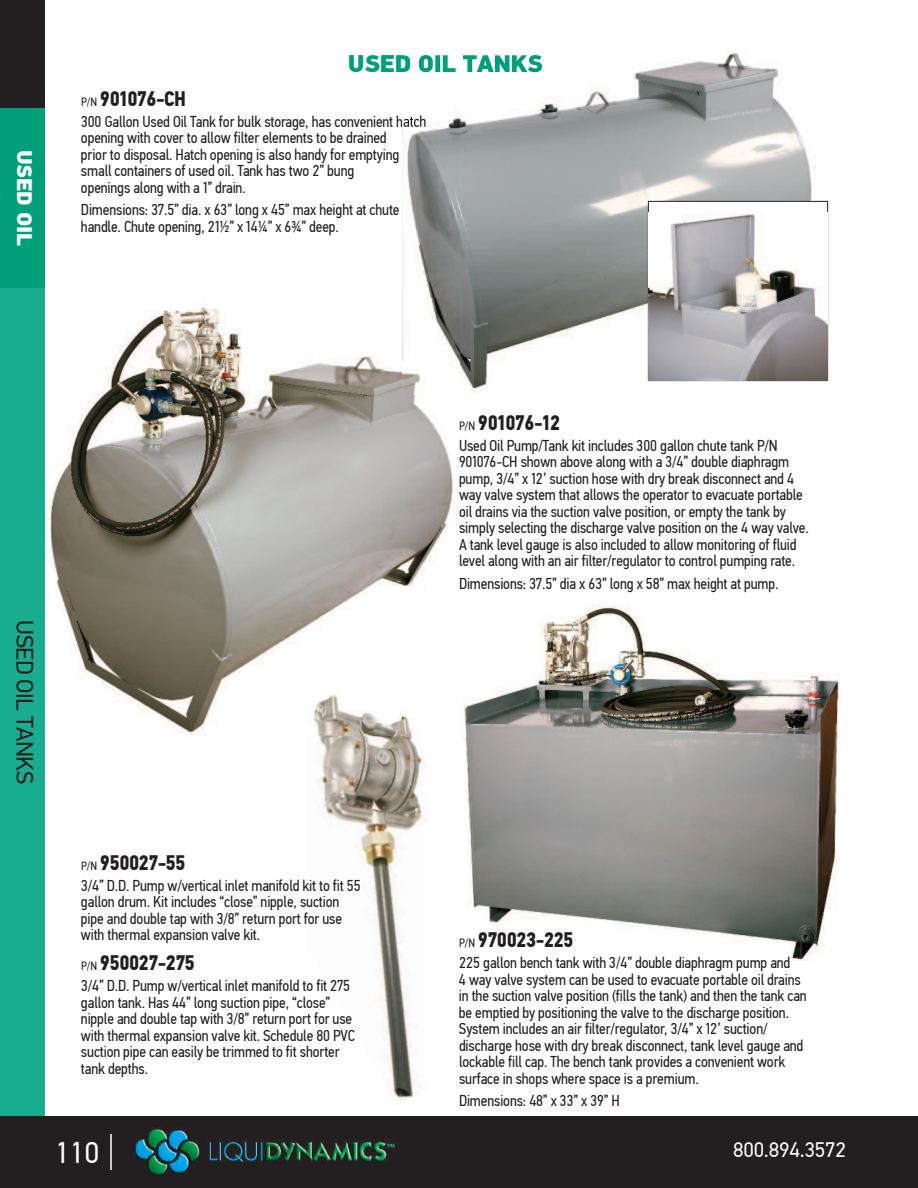
<style>
.page{position:relative;width:918px;height:1188px;background:#fff}
.page>*{position:absolute;margin:0;border:0;box-sizing:border-box;transform-origin:0 0}
.t1{font:30px "PF Din Text Pro";color:#fff}
.t2{font:24px "PF Din Text Pro";letter-spacing:-.02em;color:#231f20}
.t3{font:700 21px "PF Din Text Cond Pro";letter-spacing:-.025em;color:#231f20}
.t4{font:21px "PF Din Text Pro";letter-spacing:-.01em;color:#fff}
.t5{font:900 21px "PF Din Text Pro";letter-spacing:-.01em;color:#fff}
.t6{font:15.75px/16.5px "PF Din Text Cond Pro";letter-spacing:-.01em;color:#231f20}
.s1{font-weight:400;font-size:12px}
</style>
<div class="page">
<div style="left:0;top:108px;width:45px;height:180px;background:#009f7a"></div>
<div style="left:0;top:0;width:45px;height:108px;background:#231f20"></div>
<div style="left:0;top:288px;width:45px;height:828px;background:#18ad8f"></div>
<div style="left:0;top:1116px;width:918px;height:72px;background:#231f20"></div>
<img style="left:134px;top:1128px;width:261px;height:48px">
<hr style="left:110px;top:1134px;width:2px;height:36px;background:#fff">
<img style="left:316px;top:736px;width:109px;height:367px">
<img style="left:403px;top:50px;width:413px;height:344px">
<img style="left:403px;top:55px;width:136px;height:17px">
<div style="left:648px;top:201px;width:180px;height:180px;background:#fff"></div>
<div style="left:648px;top:201px;width:180px;height:180px;border:1px solid #231f20"></div>
<img style="left:649px;top:213px;width:178px;height:167px">
<img style="left:45px;top:299px;width:415px;height:437px">
<img style="left:306px;top:687px;width:115px;height:49px">
<img style="left:433px;top:604px;width:407px;height:357px">
<h3 class="t5" style="left:33px;top:150px;width:98px;rotate:90deg">USED OIL</h3>
<h3 class="t3" style="left:81px;top:90px;width:107px"><span class="s1">P/N</span> 901076-CH</h3>
<p class="t6" style="left:81px;top:115px;width:347px">300 Gallon Used Oil Tank for bulk storage, has convenient hatch opening with cover to allow filter elements to be drained<br>prior to disposal. Hatch opening is also handy for emptying small containers of used oil. Tank has two 2” bung<br>openings along with a 1” drain.</p>
<p class="t6" style="left:81px;top:203px;width:320px">Dimensions: 37.5” dia. x 63” long x 45” max height at chute handle. Chute opening, 21½” x 14¼” x 6¾” deep.</p>
<h2 class="t2" style="left:34px;top:620px;width:165px;rotate:90deg">USED OIL TANKS</h2>
<h3 class="t3" style="left:459px;top:414px;width:103px"><span class="s1">P/N</span> 901076-12</h3>
<p class="t6" style="left:459px;top:439px;width:351px">Used Oil Pump/Tank kit includes 300 gallon chute tank P/N 901076-CH shown above along with a 3/4” double diaphragm pump, 3/4” x 12’ suction hose with dry break disconnect and 4 way valve system that allows the operator to evacuate portable oil drains via the suction valve position, or empty the tank by simply selecting the discharge valve position on the 4 way valve.<br>A tank level gauge is also included to allow monitoring of fluid level along with an air filter/regulator to control pumping rate.</p>
<p class="t6" style="left:459px;top:577px;width:321px">Dimensions: 37.5” dia x 63” long x 58” max height at pump.</p>
<h3 class="t3" style="left:81px;top:854px;width:106px"><span class="s1">P/N</span> 950027-55</h3>
<p class="t6" style="left:81px;top:878px;width:281px">3/4” D.D. Pump w/vertical inlet manifold kit to fit 55 gallon drum. Kit includes “close” nipple, suction pipe and double tap with 3/8” return port for use with thermal expansion valve kit.</p>
<h3 class="t3" style="left:81px;top:954px;width:116px"><span class="s1">P/N</span> 950027-275</h3>
<p class="t6" style="left:81px;top:979px;width:276px">3/4” D.D. Pump w/vertical inlet manifold to fit 275 gallon tank. Has 44” long suction pipe, “close” nipple and double tap with 3/8” return port for use with thermal expansion valve kit. Schedule 80 PVC suction pipe can easily be trimmed to fit shorter tank depths.</p>
<h3 class="t3" style="left:459px;top:932px;width:116px"><span class="s1">P/N</span> 970023-225</h3>
<p class="t6" style="left:459px;top:956px;width:349px">225 gallon bench tank with 3/4” double diaphragm pump and<br>4 way valve system can be used to evacuate portable oil drains in the suction valve position (fills the tank) and then the tank can be emptied by positioning the valve to the discharge position.<br>System includes an air filter/regulator, 3/4” x 12’ suction/ discharge hose with dry break disconnect, tank level gauge and lockable fill cap. The bench tank provides a convenient work surface in shops where space is a premium.</p>
<p class="t6" style="left:459px;top:1094px;width:162px">Dimensions: 48” x 33” x 39” H</p>
<h1 class="t1" style="left:55px;top:1141px;width:46px">110</h1>
<h3 class="t4" style="left:733px;top:1142px;width:114px">800.894.3572</h3>
</div>
